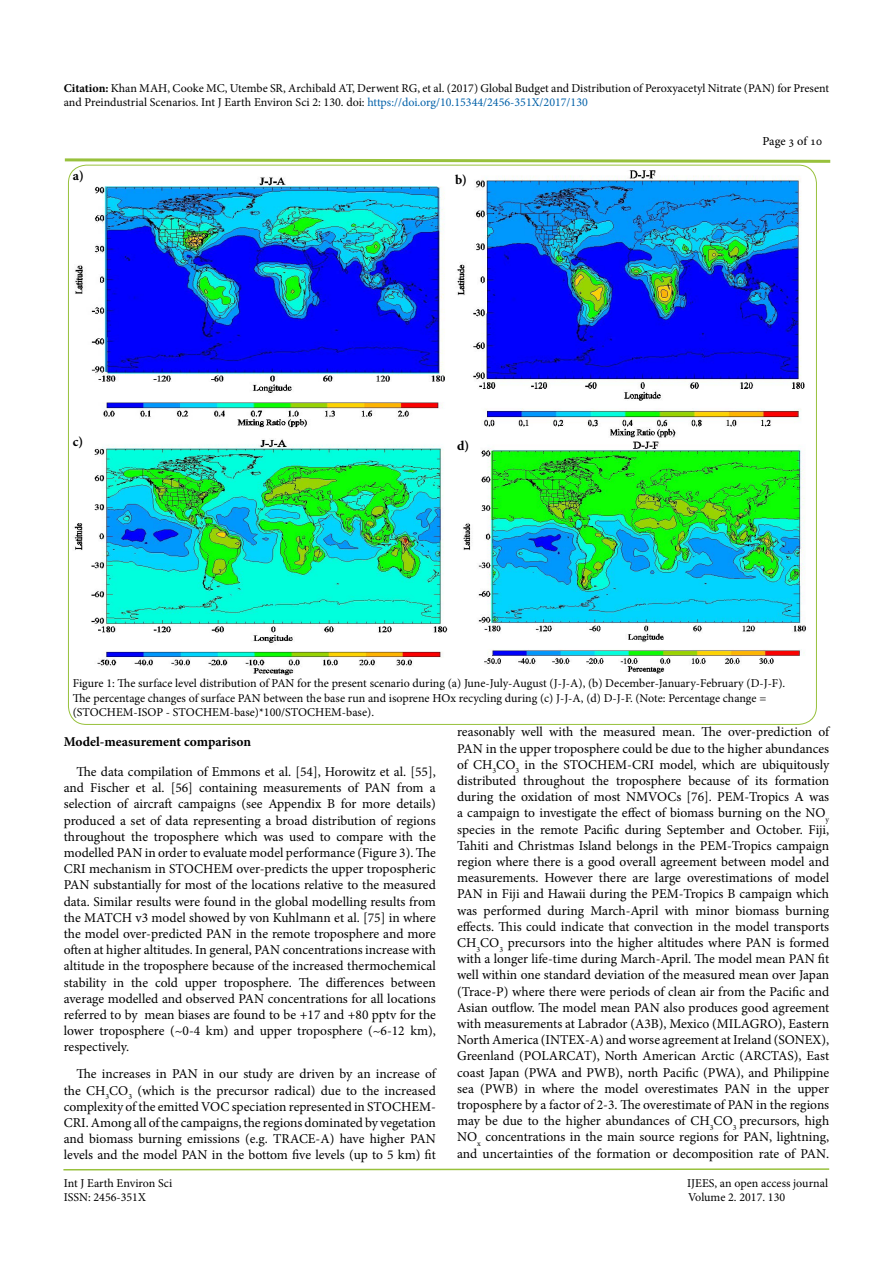
<style>
.page{position:relative;width:893px;height:1263px;background:#fff}
.page>*{position:absolute;margin:0;border:0;box-sizing:border-box;transform-origin:0 0}
.t1{font:13.5px/16.2px "Minion Pro";letter-spacing:-.005em;color:#000;text-align:justify}
.t2{font:700 13.5px "Minion Pro";color:#000}
.t3{font:12px/14.4px "Minion Pro";color:#000}
.t4{font:12px "Adobe Hebrew";letter-spacing:-.005em;color:#000}
.s1{font-weight:700}
.s2{color:#0060a8}
</style>
<div class="page">
<svg style="left:63px;top:1168px;width:767px;height:3px"></svg>
<svg style="left:64px;top:158px;width:767px;height:5px"></svg>
<img style="left:75px;top:177px;width:370px;height:251px">
<img style="left:457px;top:171px;width:348px;height:267px">
<img style="left:74px;top:439px;width:374px;height:237px">
<img style="left:463px;top:441px;width:343px;height:233px">
<p class="t3" style="left:64px;top:81px;width:767px"><span class="s1">Citation:</span> Khan MAH, Cooke MC, Utembe SR, Archibald AT, Derwent RG, et al. (2017) Global Budget and Distribution of Peroxyacetyl Nitrate (PAN) for Present and Preindustrial Scenarios. Int J Earth Environ Sci 2: 130. doi: <span class="s2">https://doi.org/10.15344/2456-351X/2017/130</span></p>
<p class="t2" style="left:73px;top:167px;width:13px">a)</p>
<p class="t2" style="left:455px;top:170px;width:13px">b)</p>
<p class="t2" style="left:73px;top:432px;width:12px">c)</p>
<p class="t2" style="left:457px;top:436px;width:14px">d)</p>
<p class="t4" style="left:763px;top:134px;width:61px">Page 3 of 10</p>
<p class="t3" style="left:73px;top:676px;width:714px">Figure 1: The surface level distribution of PAN for the present scenario during (a) June-July-August (J-J-A), (b) December-January-February (D-J-F).<br>The percentage changes of surface PAN between the base run and isoprene HOx recycling during (c) J-J-A, (d) D-J-F. (Note: Percentage change = (STOCHEM-ISOP - STOCHEM-base)*100/STOCHEM-base).</p>
<p class="t2" style="left:64px;top:732px;width:189px">Model-measurement comparison</p>
<p class="t1" style="left:64px;top:764px;width:374px;text-indent:13px">The data compilation of Emmons et al. [54], Horowitz et al. [55], and Fischer et al. [56] containing measurements of PAN from a selection of aircraft campaigns (see Appendix B for more details) produced a set of data representing a broad distribution of regions throughout the troposphere which was used to compare with the modelled PAN in order to evaluate model performance (Figure 3). The CRI mechanism in STOCHEM over-predicts the upper tropospheric PAN substantially for most of the locations relative to the measured data. Similar results were found in the global modelling results from the MATCH v3 model showed by von Kuhlmann et al. [75] in where the model over-predicted PAN in the remote troposphere and more often at higher altitudes. In general, PAN concentrations increase with altitude in the troposphere because of the increased thermochemical stability in the cold upper troposphere. The differences between average modelled and observed PAN concentrations for all locations referred to by mean biases are found to be +17 and +80 pptv for the lower troposphere (~0-4 km) and upper troposphere (~6-12 km), respectively.</p>
<p class="t1" style="left:64px;top:1066px;width:374px;text-indent:13px">The increases in PAN in our study are driven by an increase of the CH<sub>3</sub>CO<sub>3</sub> (which is the precursor radical) due to the increased complexity of the emitted VOC speciation represented in STOCHEM-CRI. Among all of the campaigns, the regions dominated by vegetation and biomass burning emissions (e.g. TRACE-A) have higher PAN levels and the model PAN in the bottom five levels (up to 5 km) fit</p>
<p class="t1" style="left:457px;top:724px;width:374px">reasonably well with the measured mean. The over-prediction of PAN in the upper troposphere could be due to the higher abundances of CH<sub>3</sub>CO<sub>3</sub> in the STOCHEM-CRI model, which are ubiquitously distributed throughout the troposphere because of its formation during the oxidation of most NMVOCs [76]. PEM-Tropics A was a campaign to investigate the effect of biomass burning on the NO<sub>y </sub>species in the remote Pacific during September and October. Fiji, Tahiti and Christmas Island belongs in the PEM-Tropics campaign region where there is a good overall agreement between model and measurements. However there are large overestimations of model PAN in Fiji and Hawaii during the PEM-Tropics B campaign which was performed during March-April with minor biomass burning effects. This could indicate that convection in the model transports CH<sub>3</sub>CO<sub>3</sub> precursors into the higher altitudes where PAN is formed with a longer life-time during March-April. The model mean PAN fit well within one standard deviation of the measured mean over Japan (Trace-P) where there were periods of clean air from the Pacific and Asian outflow. The model mean PAN also produces good agreement with measurements at Labrador (A3B), Mexico (MILAGRO), Eastern North America (INTEX-A) and worse agreement at Ireland (SONEX), Greenland (POLARCAT), North American Arctic (ARCTAS), East coast Japan (PWA and PWB), north Pacific (PWA), and Philippine sea (PWB) in where the model overestimates PAN in the upper troposphere by a factor of 2-3. The overestimate of PAN in the regions may be due to the higher abundances of CH<sub>3</sub>CO<sub>3</sub> precursors, high NO<sub>x</sub> concentrations in the main source regions for PAN, lightning, and uncertainties of the formation or decomposition rate of PAN.</p>
<p class="t3" style="left:64px;top:1176px;width:110px">Int J Earth Environ Sci</p>
<p class="t3" style="left:687px;top:1176px;width:142px">IJEES, an open access journal</p>
<p class="t3" style="left:64px;top:1190px;width:84px">ISSN: 2456-351X</p>
<p class="t3" style="left:688px;top:1190px;width:99px">Volume 2. 2017. 130</p>
</div>
